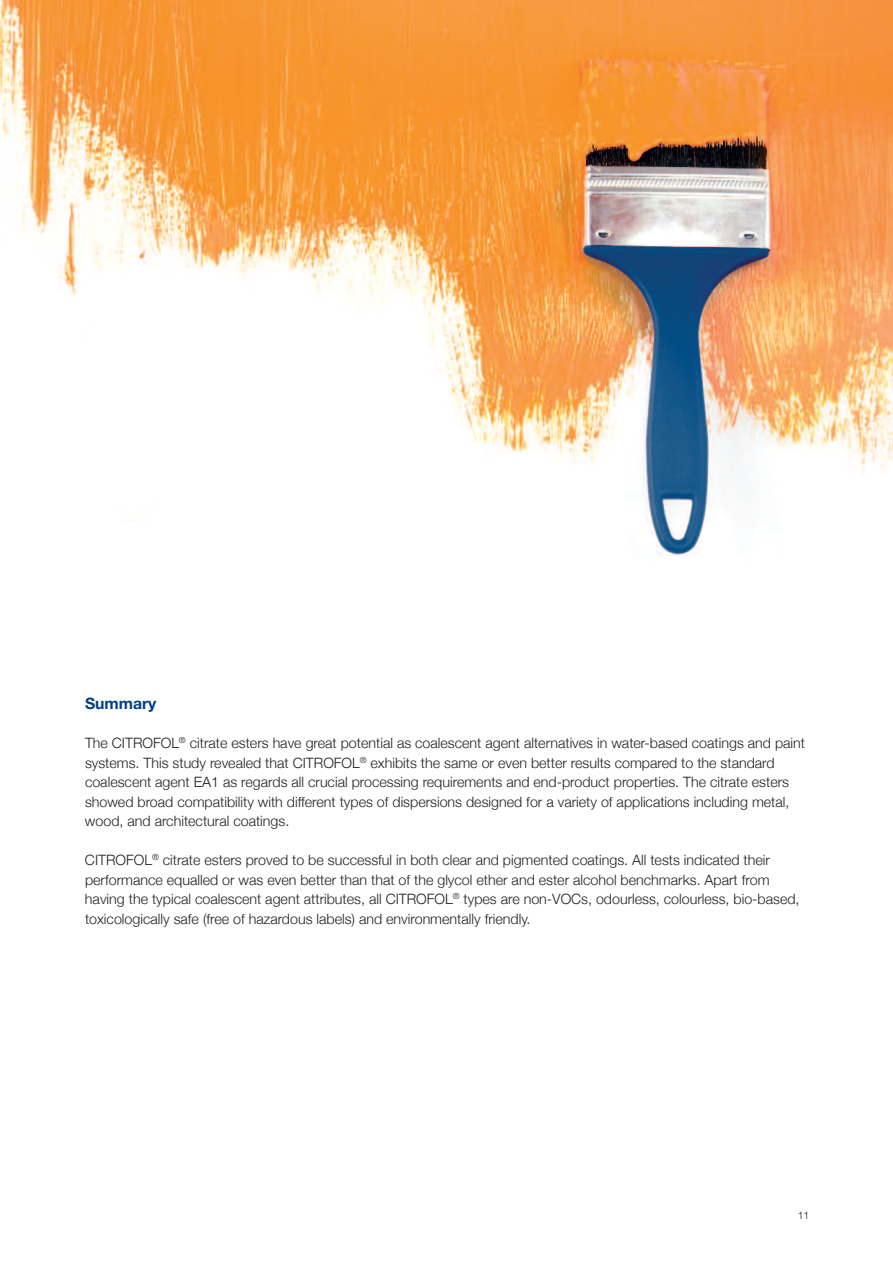
<style>
.page{position:relative;width:893px;height:1263px;background:#fff}
.page>*{position:absolute;margin:0;border:0;box-sizing:border-box;transform-origin:0 0}
.t1{font:700 15.75px "Helvetica Neue";color:#014086}
.t2{font:300 14.25px/19.5px "Helvetica Neue";color:#231f20}
.t3{font:300 10.5px "Helvetica Neue";color:#231f20}
</style>
<div class="page">
<img style="left:0;top:0;width:893px;height:556px">
<p class="t1" style="left:85px;top:698px;width:73px">Summary</p>
<p class="t2" style="left:85px;top:733px;width:722px">The CITROFOL<sup>®</sup> citrate esters have great potential as coalescent agent alternatives in water-based coatings and paint systems. This study revealed that CITROFOL<sup>®</sup> exhibits the same or even better results compared to the standard coalescent agent EA1 as regards all crucial processing requirements and end-product properties. The citrate esters showed broad compatibility with different types of dispersions designed for a variety of applications including metal, wood, and architectural coatings.</p>
<p class="t2" style="left:85px;top:850px;width:716px">CITROFOL<sup>®</sup> citrate esters proved to be successful in both clear and pigmented coatings. All tests indicated their performance equalled or was even better than that of the glycol ether and ester alcohol benchmarks. Apart from having the typical coalescent agent attributes, all CITROFOL<sup>®</sup> types are non-VOCs, odourless, colourless, bio-based, toxicologically safe (free of hazardous labels) and environmentally friendly.</p>
<p class="t3" style="left:798px;top:1209px;width:13px">11</p>
</div>
